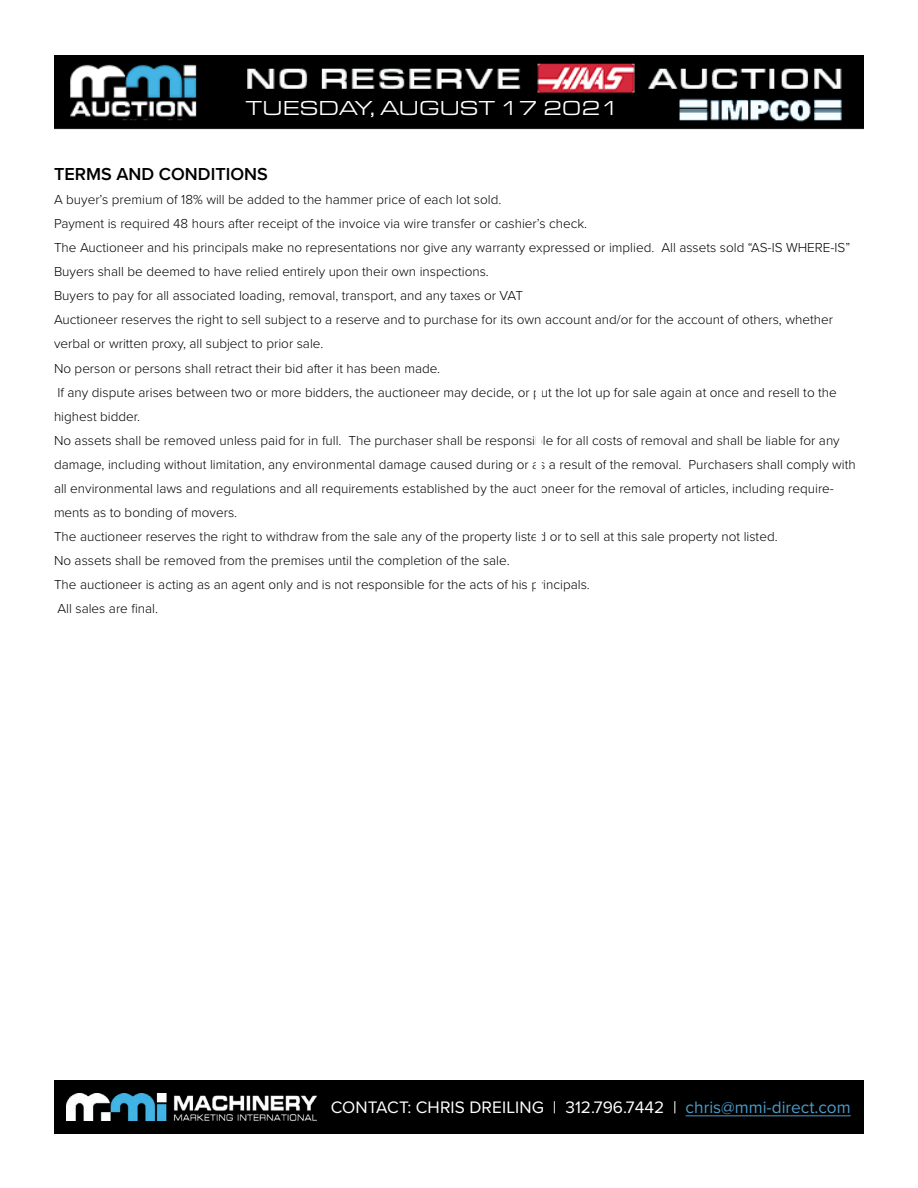
<style>
.page{position:relative;width:918px;height:1188px;background:#fff}
.page>*{position:absolute;margin:0;border:0;box-sizing:border-box;transform-origin:0 0}
.t1{font:21px "Eurostile Ext";color:#fff}
.t2{font:600 18px "Proxima Nova";color:#000}
.t3{font:17.25px "Proxima Nova";color:#fff}
.t4{font:300 13.5px/24px "Proxima Nova";color:#000}
.s1{color:#4d9ac6}
</style>
<div class="page">
<div style="left:54px;top:1080px;width:810px;height:54px;background:#000"></div>
<img style="left:67px;top:1094px;width:250px;height:26px">
<hr style="left:686px;top:1115px;width:165px;height:1px;background:#4d9ac6">
<img style="left:54px;top:55px;width:810px;height:75px">
<h1 class="t1" style="left:246px;top:93px;width:375px">TUESDAY, AUGUST 17 2021</h1>
<h2 class="t2" style="left:54px;top:161px;width:215px">TERMS AND CONDITIONS</h2>
<p class="t4" style="left:54px;top:187px;width:803px">A buyer’s premium of 18% will be added to the hammer price of each lot sold.<br>Payment is required 48 hours after receipt of the invoice via wire transfer or cashier’s check.<br>The Auctioneer and his principals make no representations nor give any warranty expressed or implied. All assets sold “AS-IS WHERE-IS” Buyers shall be deemed to have relied entirely upon their own inspections.<br>Buyers to pay for all associated loading, removal, transport, and any taxes or VAT<br>Auctioneer reserves the right to sell subject to a reserve and to purchase for its own account and/or for the account of others, whether verbal or written proxy, all subject to prior sale.<br>No person or persons shall retract their bid after it has been made.<br>If any dispute arises between two or more bidders, the auctioneer may decide, or put the lot up for sale again at once and resell to the highest bidder.<br>No assets shall be removed unless paid for in full. The purchaser shall be responsible for all costs of removal and shall be liable for any damage, including without limitation, any environmental damage caused during or as a result of the removal. Purchasers shall comply with all environmental laws and regulations and all requirements established by the auctioneer for the removal of articles, including require&shy;ments as to bonding of movers.<br>The auctioneer reserves the right to withdraw from the sale any of the property listed or to sell at this sale property not listed.<br>No assets shall be removed from the premises until the completion of the sale.<br>The auctioneer is acting as an agent only and is not responsible for the acts of his principals.<br>All sales are final.</p>
<p class="t3" style="left:331px;top:1095px;width:522px">CONTACT: CHRIS DREILING | 312.796.7442 | <span class="s1">chris@mmi-direct.com</span></p>
</div>
